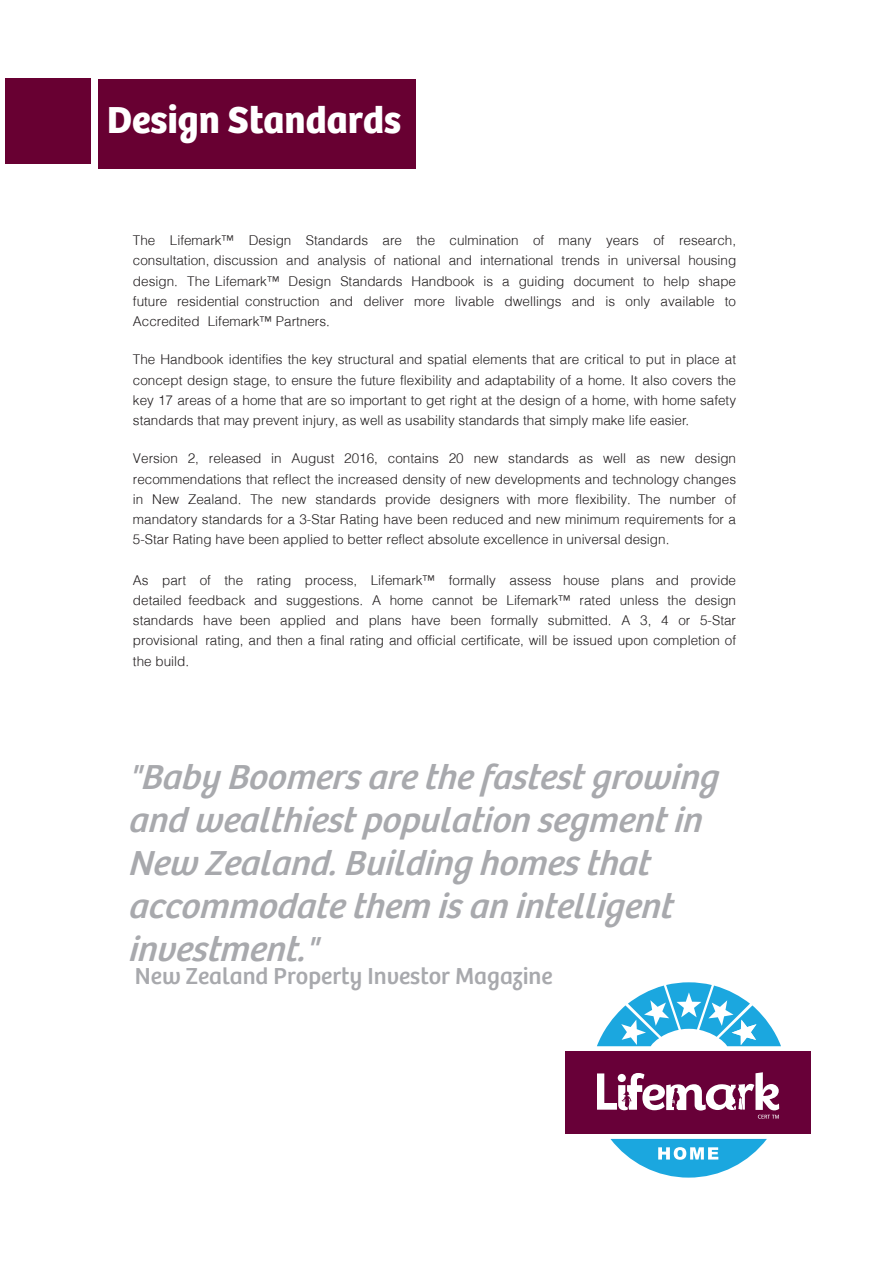
<style>
.page{position:relative;width:893px;height:1263px;background:#fff}
.page>*{position:absolute;margin:0;border:0;box-sizing:border-box;transform-origin:0 0}
.t1{font:700 39px "Bree";color:#fff}
.t2{font:italic 36px/43.2px "Bree";color:#a8a9ad}
.t3{font:24px "Bree";color:#a8a9ad}
.t4{font:300 13.5px/20.2px "Helv";color:#231f20;text-align:justify}
.t5{font:300 13.5px/20.2px "Helv";color:#231f20;text-align:justify}
.s1{font-style:inherit}
</style>
<div class="page">
<svg style="left:597px;top:982px;width:184px;height:64px"></svg>
<svg style="left:610px;top:1139px;width:157px;height:38px"></svg>
<div style="left:566px;top:1051px;width:245px;height:83px;background:#680038"></div>
<svg style="left:597px;top:1072px;width:182px;height:47px"></svg>
<div style="left:99px;top:79px;width:317px;height:90px;background:#680032"></div>
<div style="left:5px;top:78px;width:86px;height:86px;background:#680032"></div>
<h1 class="t1" style="left:107px;top:96px;width:296px">Design Standards</h1>
<p class="t4" style="left:133px;top:230px;width:605px">The Lifemark™ Design Standards are the culmination of many years of research, consultation, discussion and analysis of national and international trends in universal housing design. The Lifemark™ Design Standards Handbook is a guiding document to help shape future residential construction and deliver more livable dwellings and is only available to Accredited Lifemark™ Partners.</p>
<p class="t4" style="left:133px;top:349px;width:605px">The Handbook identifies the key structural and spatial elements that are critical to put in place at concept design stage, to ensure the future flexibility and adaptability of a home. It also covers the key 17 areas of a home that are so important to get right at the design of a home, with home safety standards that may prevent injury, as well as usability standards that simply make life easier.</p>
<p class="t4" style="left:133px;top:448px;width:605px">Version 2, released in August 2016, contains 20 new standards as well as <span class="s1">new</span> design recommendations that reflect the increased density of new developments and technology changes in New Zealand. The new standards provide designers with more flexibility. The number of mandatory standards for a 3-Star Rating have been reduced and new minimum requirements for a 5-Star Rating have been applied to better reflect absolute excellence in universal design.</p>
<p class="t5" style="left:133px;top:569px;width:605px">As part of the rating process, Lifemark<span class="s1">™</span> formally asses<span class="s1">s</span> house plans and provide detailed feedback and suggestions. A home cannot be Lifemark<span class="s1">™</span> rated unless <span class="s1">the d</span>esign <span class="s1">s</span>tandards <span class="s1">have been applied and plans have been</span> formally submitted<span class="s1">. A</span> 3, 4 or 5-Star provisional rating<span class="s1">,</span> and then a final rating and official certificate<span class="s1">, will be issued</span> upon completion of the build.</p>
<h2 class="t2" style="left:127px;top:755px;width:603px">"BabyBoomersarethefastestgrowing andwealthiestpopulationsegmentin<br>New Zealand.Buildinghomesthat accommodatethem isanintelligent investment."</h2>
<h3 class="t3" style="left:135px;top:962px;width:419px">New Zealand Property Investor Magazine</h3>
</div>
